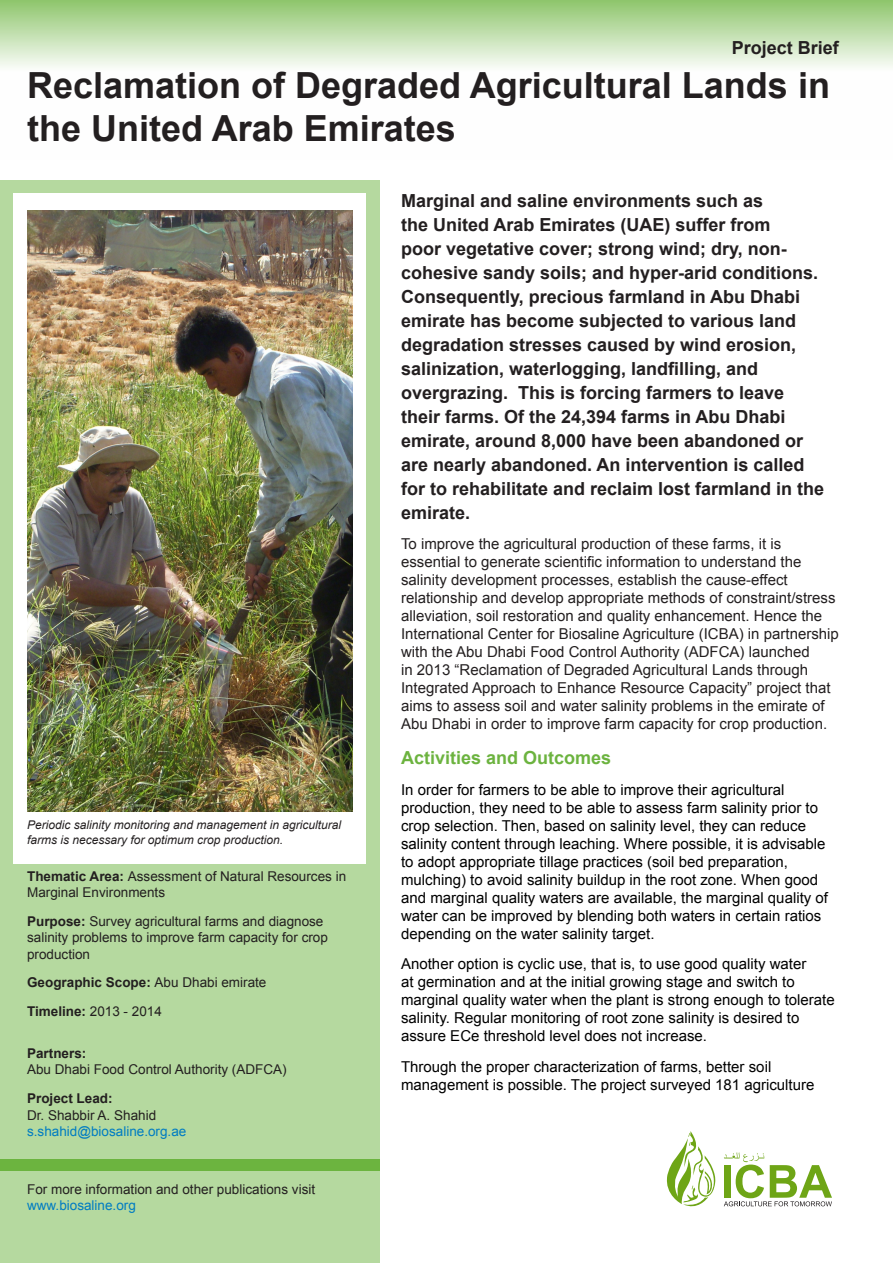
<style>
.page{position:relative;width:893px;height:1263px;background:#fff}
.page>*{position:absolute;margin:0;border:0;box-sizing:border-box;transform-origin:0 0}
.t1{font:700 36px/43.2px "Arial";color:#231f20}
.t2{font:700 18px/24px "Arial";color:#231f20}
.t3{font:700 18px "Arial";color:#6cb33f}
.t4{font:15px/18px "Arial";color:#000}
.t5{font:15px/18px "Arial";color:#231f20}
.t6{font:13.5px/16.2px "Arial";color:#231f20}
.t7{font:700 13.5px "Arial";color:#231f20}
.t8{font:13.5px "Arial";color:#007cc2}
.t9{font:italic 12px/14.4px "Arial";color:#231f20}
.s1{font-weight:700}
.s2{font-weight:400}
.s3{color:#007cc2}
</style>
<div class="page">
<div style="left:0;top:181px;width:380px;height:1082px;background:#b5d99f"></div>
<svg style="left:0;top:0;width:893px;height:67px;background:#c1dfaf"></svg>
<div style="left:13px;top:193px;width:353px;height:671px;background:#fff"></div>
<svg style="left:724px;top:1152px;width:108px;height:54px"></svg>
<svg style="left:666px;top:1131px;width:50px;height:76px"></svg>
<div style="left:0;top:1159px;width:380px;height:12px;background:#6cb43f"></div>
<img style="left:27px;top:211px;width:326px;height:601px">
<p class="t2" style="left:732px;top:37px;width:109px">Project Brief</p>
<p class="t1" style="left:27px;top:65px;width:804px">Reclamation of Degraded Agricultural Lands in the United Arab Emirates</p>
<p class="t9" style="left:27px;top:818px;width:316px">Periodic salinity monitoring and management in agricultural farms is necessary for optimum crop production.</p>
<p class="t6" style="left:27px;top:868px;width:321px"><span class="s1">Thematic Area:</span> Assessment of Natural Resources in<br>Marginal Environments</p>
<p class="t6" style="left:27px;top:913px;width:302px"><span class="s1">Purpose:</span> Survey agricultural farms and diagnose salinity problems to improve farm capacity for crop production</p>
<p class="t7" style="left:27px;top:974px;width:241px">Geographic Scope: <span class="s2">Abu Dhabi emirate</span></p>
<p class="t7" style="left:27px;top:1003px;width:136px">Timeline: <span class="s2">2013 - 2014</span></p>
<p class="t7" style="left:27px;top:1044px;width:61px">Partners:</p>
<p class="t6" style="left:27px;top:1062px;width:261px">Abu Dhabi Food Control Authority (ADFCA(</p>
<p class="t7" style="left:27px;top:1089px;width:87px">Project Lead:</p>
<p class="t6" style="left:27px;top:1107px;width:131px">Dr. Shabbir A. Shahid</p>
<p class="t8" style="left:27px;top:1122px;width:161px">.s shahid@biosaline.org.ae</p>
<p class="t6" style="left:27px;top:1181px;width:290px">For more information and other publications visit <span class="s3">www.biosaline.org</span></p>
<p class="t2" style="left:401px;top:189px;width:371px">Marginal and saline environments such as the United Arab Emirates (UAE) suffer from</p>
<p class="t2" style="left:401px;top:261px;width:419px">cohesive sandy soils; and hyper-arid conditions.</p>
<p class="t2" style="left:401px;top:237px;width:387px">poor vegetative cover; strong wind; dry, non-</p>
<p class="t2" style="left:401px;top:285px;width:401px">Consequently, precious farmland in Abu Dhabi</p>
<p class="t2" style="left:401px;top:309px;width:397px">emirate has become subjected to various land</p>
<p class="t2" style="left:401px;top:333px;width:397px">degradation stresses caused by wind erosion,</p>
<p class="t2" style="left:401px;top:357px;width:359px">salinization, waterlogging, landfilling, and</p>
<p class="t2" style="left:518px;top:381px;width:268px">This is forcing farmers to leave</p>
<p class="t2" style="left:401px;top:381px;width:425px">overgrazing.<br>their farms. Of the 24,394 farms in Abu Dhabi emirate, around 8,000 have been abandoned or are nearly abandoned. An intervention is called for to rehabilitate and reclaim lost farmland in the emirate.</p>
<p class="t5" style="left:401px;top:535px;width:439px">To improve the agricultural production of these farms isit, essential to generate scientific information to understand the salinity development processes, establish the cause-effect relationship and develop appropriate methods of constraint/stress alleviation, soil restoration and quality enhancement. Hence the International Center for Biosaline Agriculture (ICBA) in partnership with the Abu Dhabi Food Control Authority (ADFCA) launched<br>in 2013 “Reclamation of Degraded Agricultural Lands through Integrated Approach to Enhance Resource Capacity” project that aims to assess soil and water salinity problems in the emirate of Abu Dhabi in order to improve farm capacity for crop production.</p>
<p class="t3" style="left:401px;top:745px;width:212px">Activities and Outcomes</p>
<p class="t4" style="left:401px;top:780px;width:428px">In order for farmers to be able to improve their agricultural production, they need to be able to assess farm salinity prior to crop selection. Then, based on salinity level, they can reduce salinity content through leaching. Where possible isit, advisable to adopt appropriate tillage practices (soil bed preparation, mulching) to avoid salinity buildup in the root zone. When good and marginal quality waters are available, the marginal quality of water can be improved by blending both waters in certain ratios depending on the water salinity target.</p>
<p class="t4" style="left:401px;top:955px;width:435px">Another option is cyclic use, that is to, use good quality water<br>at germination and at the initial growing stage and switch to marginal quality water when the plant is strong enough to tolerate salinity. Regular monitoring of root zone salinity is desired to assure ECe threshold level does not increase.</p>
<p class="t4" style="left:401px;top:1058px;width:415px">Through the proper characterization of farms, better soil management is possible. The project surveyed 181 agriculture</p>
</div>
